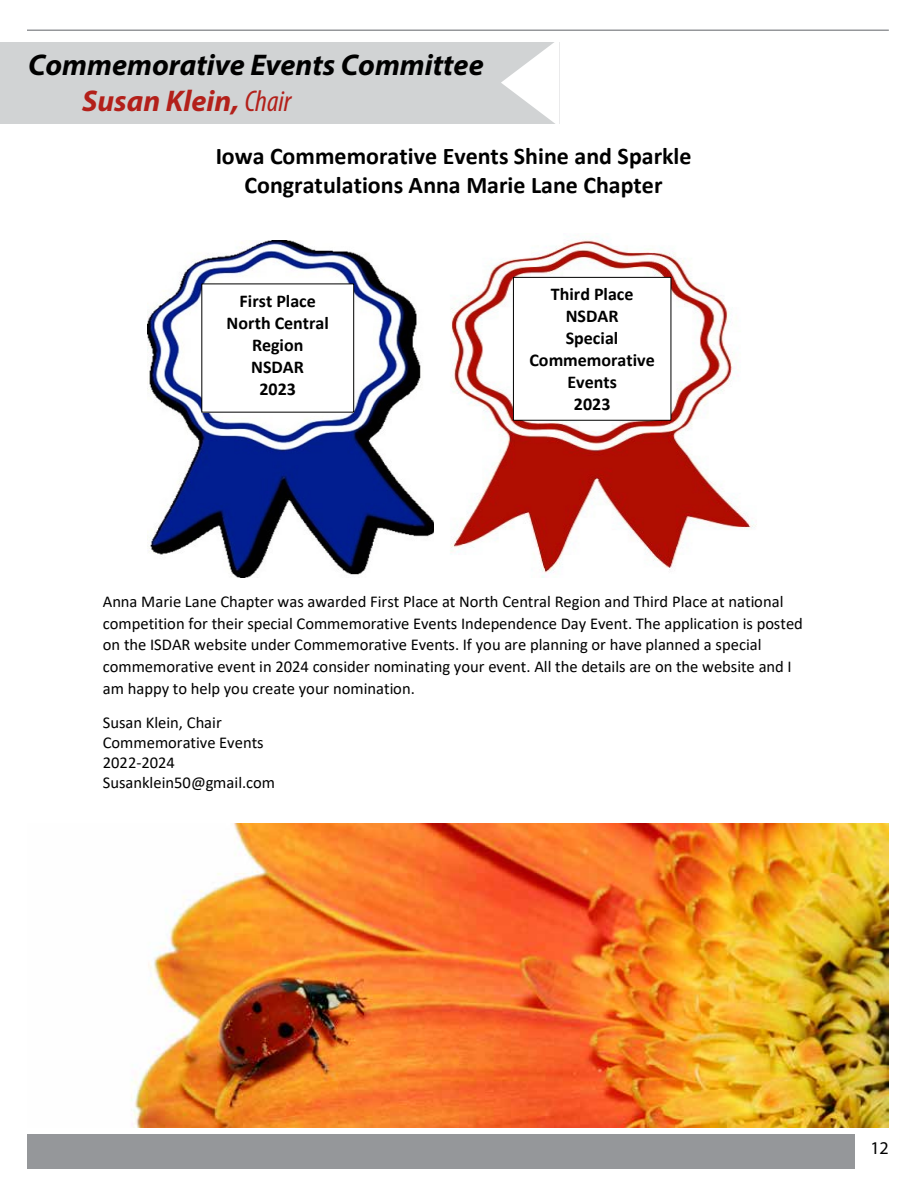
<style>
.page{position:relative;width:918px;height:1188px;background:#fff}
.page>*{position:absolute;margin:0;border:0;box-sizing:border-box;transform-origin:0 0}
.t1{font:italic 700 30px/36px "Myriad Pro";color:#000}
.t2{font:700 24px/29.4px "Calibri";color:#000;text-align:center}
.t3{font:700 18px/22px "Calibri";color:#000;text-align:center}
.t4{font:18px "Myriad Pro";color:#000}
.t5{font:16.5px/21.8px "Calibri";color:#000}
.s1{color:#b3201a}
.s2{font-weight:400;font-stretch:condensed;color:#b3201a}
</style>
<div class="page">
<div style="left:27px;top:1134px;width:827px;height:34px;background:#95979a"></div>
<hr style="left:27px;top:29px;width:862px;height:2px;background:#95979a">
<div style="left:0;top:43px;width:560px;height:81px;background:#d1d3d4"></div>
<svg style="left:501px;top:42px;width:59px;height:82px"></svg>
<img style="left:147px;top:240px;width:287px;height:337px">
<img style="left:451px;top:236px;width:306px;height:342px">
<div style="left:202px;top:284px;width:152px;height:128px;background:#fff"></div>
<div style="left:513px;top:277px;width:158px;height:143px;background:#fff"></div>
<div style="left:513px;top:277px;width:158px;height:144px;border:1px solid #000"></div>
<img style="left:131px;top:824px;width:758px;height:304px">
<h1 class="t1" style="left:82px;top:46px;width:403px;text-indent:-54px">Commemorative Events Committee<br><span class="s1">Susan Klein,</span> <span class="s2">Chair</span></h1>
<h2 class="t2" style="left:216px;top:141px;width:477px">Iowa Commemorative Events Shine and Sparkle<br>Congratulations Anna Marie Lane Chapter</h2>
<p class="t3" style="left:227px;top:290px;width:104px">First Place<br>North Central<br>Region<br>NSDAR<br>2023</p>
<p class="t3" style="left:529px;top:283px;width:127px">Third Place<br>NSDAR<br>Special<br>Commemorative<br>Events<br>2023</p>
<p class="t5" style="left:103px;top:590px;width:702px">Anna Marie Lane Chapter was awarded First Place at North Central Region and Third Place at national competition for their special Commemorative Events Independence Day Event. The application is posted on the ISDAR website under Commemorative Events. If you are planning or have planned a special commemorative event in 2024 consider nominating your event. All the details are on the website and I am happy to help you create your nomination.</p>
<p class="t5" style="left:103px;top:712px;width:174px;line-height:20.1px">Susan Klein, Chair<br>Commemorative Events<br>2022-2024<br>Susanklein50@gmail.com</p>
<p class="t4" style="left:870px;top:1136px;width:20px">12</p>
</div>
